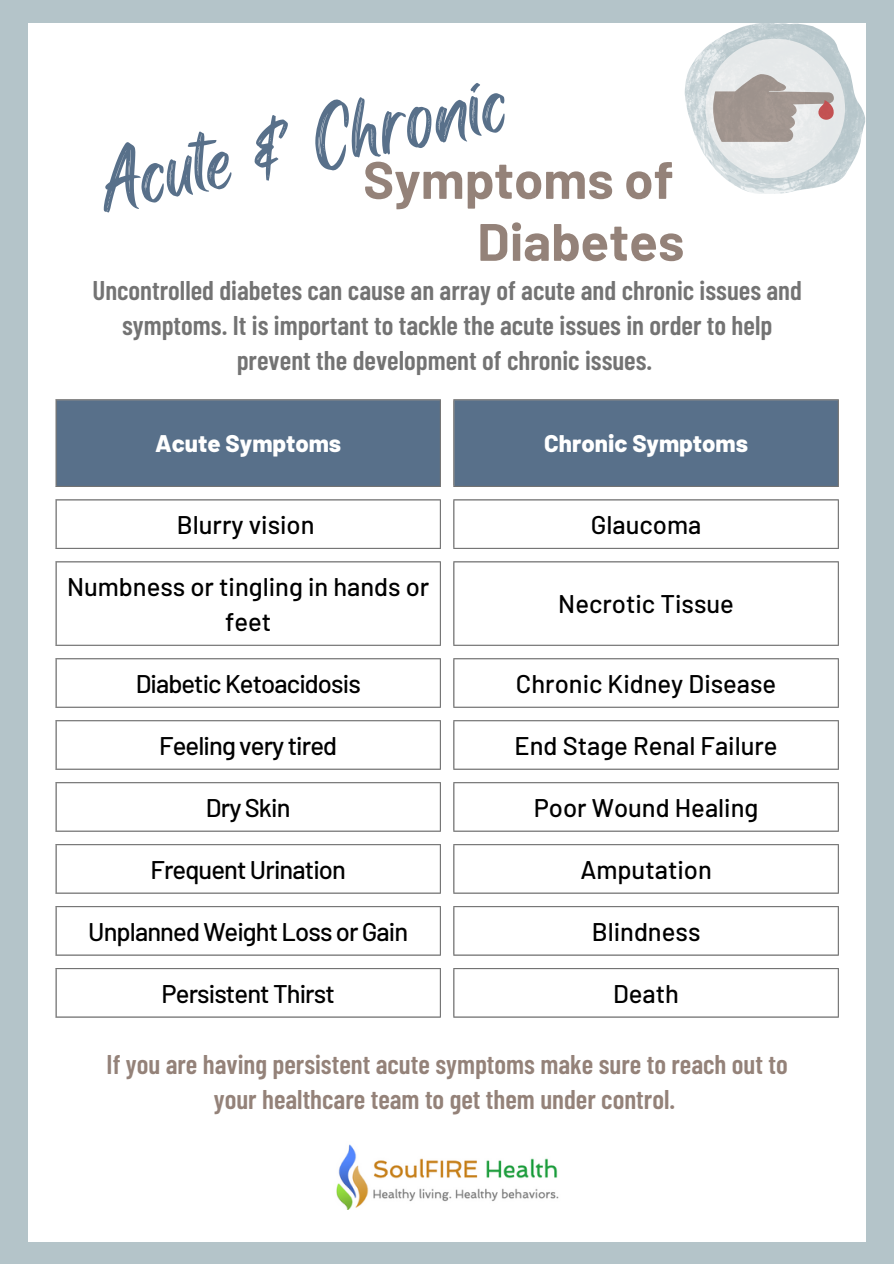
<style>
.page{position:relative;width:894px;height:1264px;background:#fff}
.page>*{position:absolute;margin:0;border:0;box-sizing:border-box;transform-origin:0 0}
.t1{font:78.9px "Black Bones";color:#58708a}
.t2{font:700 52.5px "Barlow";color:#948279}
.t3{font:600 27px/35px "Barlow Condensed";color:#737373;text-align:center}
.t4{font:600 27px/35px "Barlow Condensed";color:#948279;text-align:center}
.t5{font:500 25.5px/35px "Barlow";color:#000;text-align:center}
.t6{font:500 25.5px "Barlow";letter-spacing:-.035em;color:#000}
.t7{font:800 24px "Barlow";color:#fff}
</style>
<div class="page">
<div style="left:0;top:0;width:893px;height:1263px;background:#b4c4c9"></div>
<div style="left:28px;top:23px;width:837px;height:1218px;background:#fff"></div>
<div style="left:57px;top:400px;width:780px;height:86px;background:#58708a"></div>
<svg style="left:56px;top:500px;width:781px;height:516px"></svg>
<hr style="left:55px;top:400px;width:2px;height:86px;background:#737373">
<hr style="left:439px;top:400px;width:2px;height:86px;background:#737373">
<hr style="left:55px;top:399px;width:386px;height:1px;background:#737373">
<hr style="left:55px;top:486px;width:386px;height:1px;background:#737373">
<hr style="left:453px;top:400px;width:1px;height:86px;background:#737373">
<hr style="left:837px;top:400px;width:1px;height:86px;background:#737373">
<hr style="left:453px;top:399px;width:385px;height:1px;background:#737373">
<hr style="left:453px;top:486px;width:385px;height:1px;background:#737373">
<hr style="left:55px;top:500px;width:2px;height:48px;background:#737373">
<hr style="left:439px;top:500px;width:2px;height:48px;background:#737373">
<hr style="left:55px;top:499px;width:386px;height:1px;background:#737373">
<hr style="left:55px;top:548px;width:386px;height:1px;background:#737373">
<hr style="left:453px;top:500px;width:1px;height:48px;background:#737373">
<hr style="left:837px;top:500px;width:1px;height:48px;background:#737373">
<hr style="left:453px;top:499px;width:385px;height:1px;background:#737373">
<hr style="left:453px;top:548px;width:385px;height:1px;background:#737373">
<hr style="left:55px;top:562px;width:2px;height:82px;background:#737373">
<hr style="left:439px;top:562px;width:2px;height:82px;background:#737373">
<hr style="left:55px;top:561px;width:386px;height:1px;background:#737373">
<hr style="left:55px;top:644px;width:386px;height:2px;background:#737373">
<hr style="left:453px;top:562px;width:1px;height:82px;background:#737373">
<hr style="left:837px;top:562px;width:1px;height:82px;background:#737373">
<hr style="left:453px;top:561px;width:385px;height:1px;background:#737373">
<hr style="left:453px;top:644px;width:385px;height:2px;background:#737373">
<hr style="left:55px;top:659px;width:2px;height:47px;background:#737373">
<hr style="left:439px;top:659px;width:2px;height:47px;background:#737373">
<hr style="left:55px;top:658px;width:386px;height:1px;background:#737373">
<hr style="left:55px;top:706px;width:386px;height:1px;background:#737373">
<hr style="left:453px;top:659px;width:1px;height:47px;background:#737373">
<hr style="left:837px;top:659px;width:1px;height:47px;background:#737373">
<hr style="left:453px;top:658px;width:385px;height:1px;background:#737373">
<hr style="left:453px;top:706px;width:385px;height:1px;background:#737373">
<hr style="left:55px;top:721px;width:2px;height:47px;background:#737373">
<hr style="left:439px;top:721px;width:2px;height:47px;background:#737373">
<hr style="left:55px;top:720px;width:386px;height:1px;background:#737373">
<hr style="left:55px;top:768px;width:386px;height:1px;background:#737373">
<hr style="left:453px;top:721px;width:1px;height:47px;background:#737373">
<hr style="left:837px;top:721px;width:1px;height:47px;background:#737373">
<hr style="left:453px;top:720px;width:385px;height:1px;background:#737373">
<hr style="left:453px;top:768px;width:385px;height:1px;background:#737373">
<hr style="left:55px;top:783px;width:2px;height:47px;background:#737373">
<hr style="left:439px;top:783px;width:2px;height:47px;background:#737373">
<hr style="left:55px;top:782px;width:386px;height:1px;background:#737373">
<hr style="left:55px;top:830px;width:386px;height:1px;background:#737373">
<hr style="left:453px;top:783px;width:1px;height:47px;background:#737373">
<hr style="left:837px;top:783px;width:1px;height:47px;background:#737373">
<hr style="left:453px;top:782px;width:385px;height:1px;background:#737373">
<hr style="left:453px;top:830px;width:385px;height:1px;background:#737373">
<hr style="left:55px;top:845px;width:2px;height:47px;background:#737373">
<hr style="left:439px;top:845px;width:2px;height:47px;background:#737373">
<hr style="left:55px;top:844px;width:386px;height:1px;background:#737373">
<hr style="left:55px;top:892px;width:386px;height:1px;background:#737373">
<hr style="left:453px;top:845px;width:1px;height:47px;background:#737373">
<hr style="left:837px;top:845px;width:1px;height:47px;background:#737373">
<hr style="left:453px;top:844px;width:385px;height:1px;background:#737373">
<hr style="left:453px;top:892px;width:385px;height:1px;background:#737373">
<hr style="left:55px;top:907px;width:2px;height:47px;background:#737373">
<hr style="left:439px;top:907px;width:2px;height:47px;background:#737373">
<hr style="left:55px;top:906px;width:386px;height:1px;background:#737373">
<hr style="left:55px;top:954px;width:386px;height:1px;background:#737373">
<hr style="left:453px;top:907px;width:1px;height:47px;background:#737373">
<hr style="left:837px;top:907px;width:1px;height:47px;background:#737373">
<hr style="left:453px;top:906px;width:385px;height:1px;background:#737373">
<hr style="left:453px;top:954px;width:385px;height:1px;background:#737373">
<hr style="left:55px;top:969px;width:2px;height:47px;background:#737373">
<hr style="left:439px;top:969px;width:2px;height:47px;background:#737373">
<hr style="left:55px;top:968px;width:386px;height:1px;background:#737373">
<hr style="left:55px;top:1016px;width:386px;height:1px;background:#737373">
<hr style="left:453px;top:969px;width:1px;height:47px;background:#737373">
<hr style="left:837px;top:969px;width:1px;height:47px;background:#737373">
<hr style="left:453px;top:968px;width:385px;height:1px;background:#737373">
<hr style="left:453px;top:1016px;width:385px;height:1px;background:#737373">
<svg style="left:684px;top:23px;width:181px;height:171px"></svg>
<img style="left:336px;top:1144px;width:223px;height:65px">
<p class="t1" style="left:87px;top:131px;width:416px;rotate:-12deg">Acute &amp; Chronic</p>
<p class="t2" style="left:363px;top:146px;width:312px">Symptoms of</p>
<p class="t2" style="left:477px;top:208px;width:208px">Diabetes</p>
<p class="t3" style="left:92px;top:271px;width:710px">Uncontrolled diabetes can cause an array of acute and chronic issues and symptoms. It is important to tackle the acute issues in order to help prevent the development of chronic issues.</p>
<p class="t7" style="left:155px;top:428px;width:187px">Acute Symptoms</p>
<p class="t7" style="left:544px;top:428px;width:205px">Chronic Symptoms</p>
<p class="t5" style="left:177px;top:506px;width:139px">Blurry vision</p>
<p class="t5" style="left:590px;top:506px;width:112px">Glaucoma</p>
<p class="t5" style="left:67px;top:568px;width:364px">Numbness or tingling in hands or feet</p>
<p class="t5" style="left:558px;top:585px;width:177px">Necrotic Tissue</p>
<p class="t6" style="left:136px;top:667px;width:226px">Diabetic Ketoacidosis</p>
<p class="t5" style="left:515px;top:665px;width:262px">Chronic Kidney Disease</p>
<p class="t6" style="left:159px;top:729px;width:179px">Feeling very tired</p>
<p class="t5" style="left:514px;top:727px;width:264px">End Stage Renal Failure</p>
<p class="t5" style="left:206px;top:789px;width:86px">Dry Skin</p>
<p class="t5" style="left:533px;top:789px;width:226px">Poor Wound Healing</p>
<p class="t6" style="left:150px;top:853px;width:197px">Frequent Urination</p>
<p class="t5" style="left:580px;top:851px;width:133px">Amputation</p>
<p class="t6" style="left:88px;top:915px;width:321px">Unplanned Weight Loss or Gain</p>
<p class="t5" style="left:591px;top:913px;width:110px">Blindness</p>
<p class="t6" style="left:162px;top:977px;width:175px">Persistent Thirst</p>
<p class="t5" style="left:613px;top:975px;width:67px">Death</p>
<p class="t4" style="left:107px;top:1045px;width:682px">If you are having persistent acute symptoms make sure to reach out to your healthcare team to get them under control.</p>
</div>
